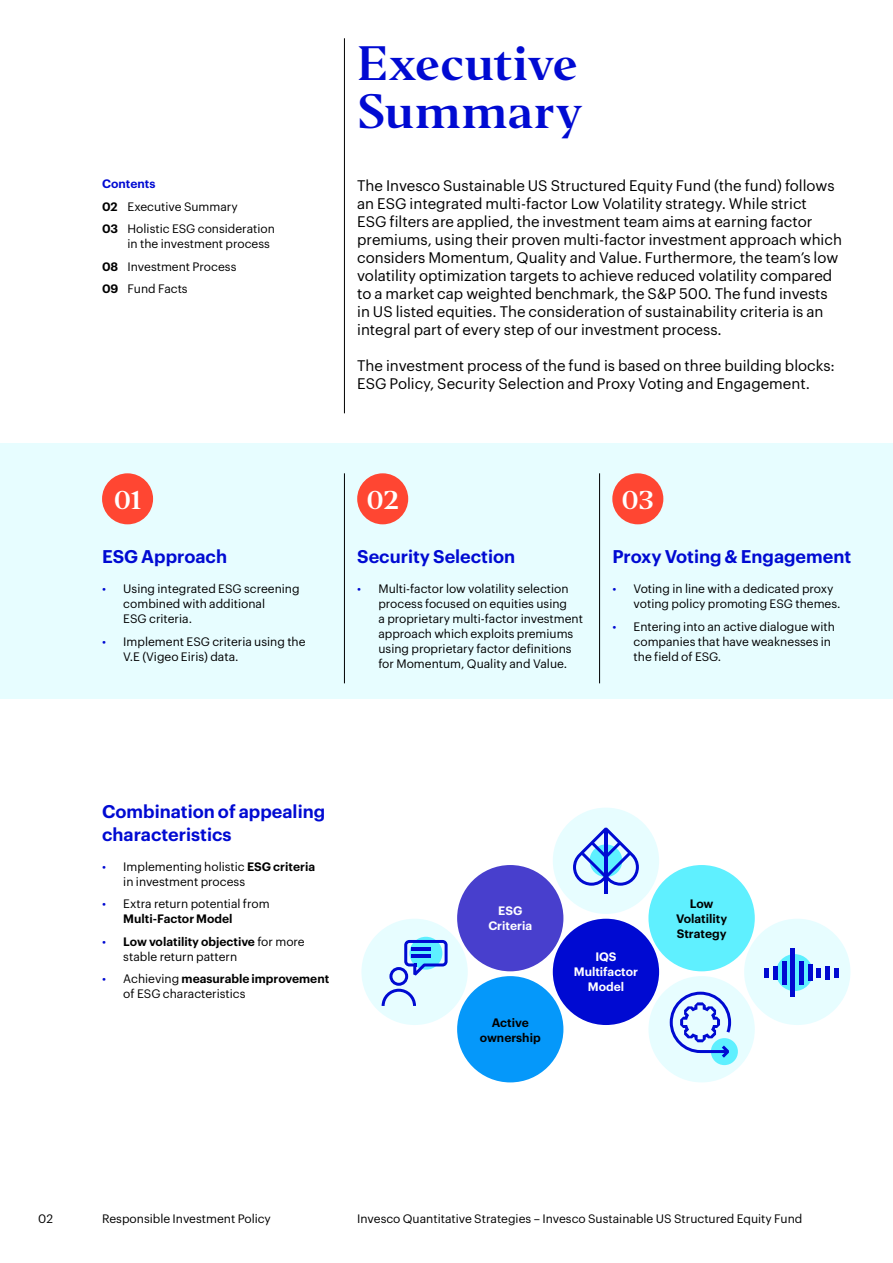
<style>
.page{position:relative;width:893px;height:1263px;background:#fff}
.page>*{position:absolute;margin:0;border:0;box-sizing:border-box;transform-origin:0 0}
.t1{font:45px/48px "Invesco Editor";color:#000ad2}
.t2{font:24px "Invesco Editor";color:#fff}
.t3{font:600 18px/22.5px "Graphik";color:#000ad2}
.t4{font:15px/18px "Graphik";color:#000}
.t5{font:12px/15px "Graphik";color:#000}
.t6{font:600 12px/15px "Graphik";color:#000;text-align:center}
.t7{font:600 12px/15px "Graphik";color:#fff;text-align:center}
.s1{font-weight:600;color:#000ad2}
.s2{font-weight:600}
.s3{color:#000ad2}
</style>
<div class="page">
<hr style="left:344px;top:38px;width:1px;height:375px;background:#000">
<div style="left:0;top:443px;width:893px;height:255px;background:#e7fdff"></div>
<hr style="left:344px;top:473px;width:1px;height:210px;background:#000">
<hr style="left:599px;top:473px;width:1px;height:210px;background:#000">
<div style="left:102px;top:473px;width:51px;height:51px;background:#ff4632;border-radius:50%"></div>
<div style="left:357px;top:473px;width:51px;height:51px;background:#ff4632;border-radius:50%"></div>
<div style="left:612px;top:473px;width:51px;height:51px;background:#ff4632;border-radius:50%"></div>
<div style="left:553px;top:808px;width:106px;height:106px;background:#e7fdff;border-radius:50%"></div>
<div style="left:648px;top:976px;width:107px;height:106px;background:#e7fdff;border-radius:50%"></div>
<div style="left:744px;top:919px;width:106px;height:106px;background:#e7fdff;border-radius:50%"></div>
<div style="left:361px;top:919px;width:107px;height:106px;background:#e7fdff;border-radius:50%"></div>
<div style="left:457px;top:976px;width:106px;height:106px;background:#0598fa;border-radius:50%"></div>
<div style="left:648px;top:865px;width:107px;height:106px;background:#5ff0ff;border-radius:50%"></div>
<div style="left:457px;top:865px;width:106px;height:106px;background:#483fcd;border-radius:50%"></div>
<div style="left:553px;top:919px;width:106px;height:106px;background:#000ad2;border-radius:50%"></div>
<div style="left:711px;top:1038px;width:27px;height:27px;background:#5ef0ff;border-radius:50%"></div>
<svg style="left:670px;top:992px;width:61px;height:66px"></svg>
<hr style="left:604px;top:829px;width:3px;height:65px;background:#000ad1">
<svg style="left:573px;top:828px;width:66px;height:58px"></svg>
<svg style="left:409px;top:937px;width:33px;height:33px"></svg>
<svg style="left:382px;top:940px;width:66px;height:66px"></svg>
<hr style="left:412px;top:947px;width:19px;height:3px;background:#000ad1">
<hr style="left:412px;top:955px;width:19px;height:3px;background:#000ad1">
<div style="left:776px;top:954px;width:37px;height:37px;background:#5ef0ff;border-radius:50%"></div>
<div style="left:764px;top:967px;width:5px;height:10px;background:#000ad1"></div>
<div style="left:816px;top:967px;width:5px;height:10px;background:#000ad1"></div>
<div style="left:834px;top:967px;width:5px;height:10px;background:#000ad1"></div>
<div style="left:773px;top:966px;width:5px;height:13px;background:#000ad1"></div>
<div style="left:825px;top:966px;width:5px;height:13px;background:#000ad1"></div>
<div style="left:782px;top:961px;width:5px;height:23px;background:#000ad1"></div>
<div style="left:799px;top:961px;width:5px;height:23px;background:#000ad1"></div>
<div style="left:808px;top:964px;width:5px;height:17px;background:#000ad1"></div>
<div style="left:790px;top:948px;width:5px;height:49px;background:#000ad1"></div>
<p class="t5" style="left:102px;top:172px;width:174px;line-height:22.5px"><span class="s1">Contents<br></span><span class="s2">02</span> Executive Summary<br><span class="s2">03</span> Holistic ESG consideration</p>
<p class="t5" style="left:102px;top:232px;width:169px;line-height:22.5px;text-indent:26px">in the investment process<br><span class="s2">08</span> Investment Process<br><span class="s2">09</span> Fund Facts</p>
<h1 class="t1" style="left:357px;top:40px;width:227px">Executive<br>Summary</h1>
<p class="t4" style="left:357px;top:176px;width:486px">The Invesco Sustainable US Structured Equity Fund (the fund) follows an ESG integrated multi-factor Low Volatility strategy. While strict<br>ESG filters are applied, the investment team aims at earning factor premiums, using their proven multi-factor investment approach which considers Momentum, Quality and Value. Furthermore, the team’s low volatility optimization targets to achieve reduced volatility compared to a market cap weighted benchmark, the S&amp;P 500. The fund invests in US listed equities. The consideration of sustainability criteria is an integral part of every step of our investment process.</p>
<p class="t4" style="left:357px;top:356px;width:479px">The investment process of the fund is based on three building blocks:<br>ESG Policy, Security Selection and Proxy Voting and Engagement.</p>
<h2 class="t2" style="left:114px;top:485px;width:29px">01</h2>
<h2 class="t2" style="left:366px;top:485px;width:34px">02</h2>
<h2 class="t2" style="left:621px;top:485px;width:34px">03</h2>
<h3 class="t3" style="left:102px;top:544px;width:127px">ESG Approach</h3>
<p class="t5" style="left:123px;top:580px;width:178px;text-indent:-21px"><span class="s3">•</span> Using integrated ESG screening combined with additional<br>ESG criteria.</p>
<p class="t5" style="left:123px;top:633px;width:184px;text-indent:-21px"><span class="s3">•</span> Implement ESG criteria using the<br>V.E (Vigeo Eiris) data.</p>
<h3 class="t3" style="left:357px;top:544px;width:160px">Security Selection</h3>
<p class="t5" style="left:378px;top:580px;width:206px;text-indent:-21px"><span class="s3">•</span> Multi-factor low volatility selection process focused on equities using<br>a proprietary multi-factor investment approach which exploits premiums using proprietary factor definitions for Momentum, Quality and Value.</p>
<h3 class="t3" style="left:612px;top:544px;width:240px">Proxy Voting &amp; Engagement</h3>
<p class="t5" style="left:634px;top:580px;width:209px;text-indent:-21px"><span class="s3">•</span> Voting in line with a dedicated proxy voting policy promoting ESG themes.</p>
<p class="t5" style="left:634px;top:618px;width:203px;text-indent:-21px"><span class="s3">•</span> Entering into an active dialogue with companies that have weaknesses in the field of ESG.</p>
<h3 class="t3" style="left:102px;top:799px;width:225px">Combination of appealing characteristics</h3>
<p class="t5" style="left:123px;top:858px;width:193px;text-indent:-21px"><span class="s3">•</span> Implementing holistic <span class="s2">ESG criteria </span>in investment process</p>
<p class="t5" style="left:123px;top:895px;width:148px;text-indent:-21px"><span class="s3">•</span> Extra return potential from<br><span class="s2">Multi-Factor Model</span></p>
<p class="t5" style="left:123px;top:933px;width:183px;text-indent:-21px"><span class="s3">•</span> <span class="s2">Low volatility objective</span> for more stable return pattern</p>
<p class="t5" style="left:123px;top:970px;width:207px;text-indent:-21px"><span class="s3">•</span> Achieving <span class="s2">measurable improvement </span>of ESG characteristics</p>
<p class="t7" style="left:488px;top:902px;width:45px">ESG<br>Criteria</p>
<p class="t6" style="left:480px;top:1014px;width:62px">Active ownership</p>
<p class="t7" style="left:574px;top:948px;width:66px">IQS<br>Multifactor<br>Model</p>
<p class="t6" style="left:676px;top:895px;width:53px">Low<br>Volatility<br>Strategy</p>
<p class="t5" style="left:38px;top:1210px;width:16px">02</p>
<p class="t5" style="left:102px;top:1210px;width:170px">Responsible Investment Policy</p>
<p class="t5" style="left:357px;top:1210px;width:447px">Invesco Quantitative Strategies – Invesco Sustainable US Structured Equity Fund</p>
</div>
